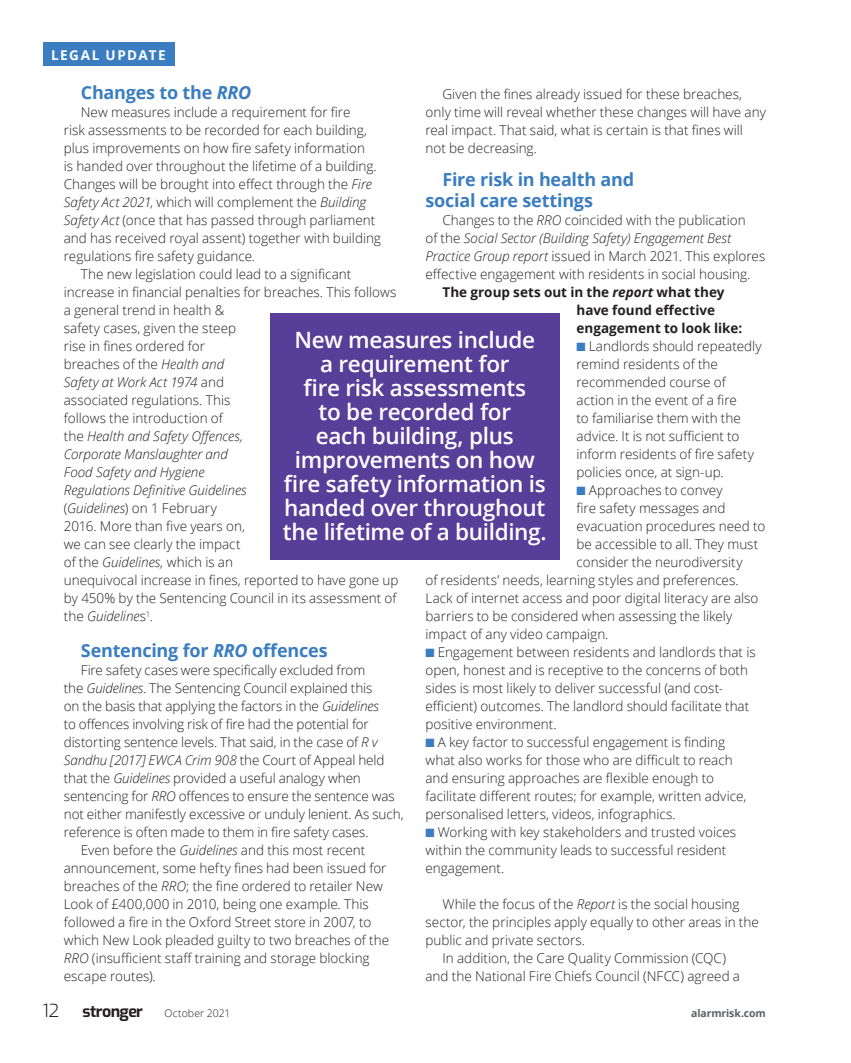
<style>
.page{position:relative;width:851px;height:1063px;background:#fff}
.page>*{position:absolute;margin:0;border:0;box-sizing:border-box;transform-origin:0 0}
.serif_quote{font:600 22.5px/24px "Open Sans";letter-spacing:-.015em;color:#fff;text-align:center}
.box_body{font:700 18px/21px "Open Sans";letter-spacing:-.015em;color:#3a7dc0}
.t1{font:300 18px "Exo";color:#231f20}
.t2{font:700 15.9px "Exo";letter-spacing:-.035em;color:#231f20}
.t3{font:300 13.5px/18px "Open Sans";color:#231f20}
.t4{font:700 13.5px/18px "Open Sans";color:#231f20}
.t5{font:700 13.5px "Open Sans";letter-spacing:.11em;color:#fff}
.t6{font:700 10.5px "Open Sans";letter-spacing:-.01em;color:#5b6066}
.t7{font:300 10.5px "Open Sans";letter-spacing:.01em;color:#231f20}
.s1{font-style:italic}
.s2{color:#3a7dc0}
</style>
<div class="page">
<div style="left:270px;top:314px;width:289px;height:246px;background:#573e99"></div>
<div style="left:43px;top:43px;width:131px;height:23px;background:#3a7dc0"></div>
<p class="t5" style="left:51px;top:45px;width:116px">LEGAL UPDATE</p>
<p class="box_body" style="left:81px;top:82px;width:172px">Changes to the <span class="s1">RRO</span></p>
<p class="t3" style="left:64px;top:103px;width:319px;text-indent:17px">New measures include a requirement for fire<br>risk assessments to be recorded for each building, plus improvements on how fire safety information<br>is handed over throughout the lifetime of a building.<br>Changes will be brought into effect through the <span class="s1">Fire Safety Act 2021</span>, which will complement the <span class="s1">Building Safety Act</span> (once that has passed through parliament and has received royal assent) together with building regulations fire safety guidance.</p>
<p class="t3" style="left:64px;top:265px;width:336px;text-indent:17px">The new legislation could lead to a significant increase in financial penalties for breaches. This follows a general trend in health &amp;<br>safety cases, given the steep<br>rise in fines ordered for<br>breaches of the <span class="s1">Health and<br>Safety at Work Act 1974</span> and<br>associated regulations. This<br>follows the introduction of<br>the <span class="s1">Health and Safety Offences,<br>Corporate Manslaughter and<br>Food Safety and Hygiene<br>Regulations Definitive Guidelines<br></span>(<span class="s1">Guidelines</span>) on 1 February<br>2016. More than five years on,<br>we can see clearly the impact<br>of the <span class="s1">Guidelines,</span> which is an<br>unequivocal increase in fines, reported to have gone up by 450% by the Sentencing Council in its assessment of the <span class="s1">Guideline</span>s<sup>1</sup>.</p>
<p class="box_body" style="left:81px;top:640px;width:248px">Sentencing for <span class="s1">RRO</span> offences</p>
<p class="t3" style="left:64px;top:661px;width:341px;text-indent:17px">Fire safety cases were specifically excluded from<br>the <span class="s1">Guidelines</span>. The Sentencing Council explained this<br>on the basis that applying the factors in the <span class="s1">Guidelines<br></span>to offences involving risk of fire had the potential for distorting sentence levels. That said, in the case of <span class="s1">R v Sandhu [2017] EWCA Crim 908</span> the Court of Appeal held that the <span class="s1">Guidelines</span> provided a useful analogy when sentencing for <span class="s1">RRO</span> offences to ensure the sentence was not either manifestly excessive or unduly lenient. As such, reference is often made to them in fire safety cases.</p>
<p class="t3" style="left:64px;top:841px;width:327px;text-indent:17px">Even before the <span class="s1">Guidelines</span> and this most recent announcement, some hefty fines had been issued for breaches of the <span class="s1">RRO</span>; the fine ordered to retailer New Look of £400,000 in 2010, being one example. This followed a fire in the Oxford Street store in 2007, to which New Look pleaded guilty to two breaches of the <span class="s1">RRO</span> (insufficient staff training and storage blocking escape routes).</p>
<p class="t3" style="left:425px;top:85px;width:342px;text-indent:17px">Given the fines already issued for these breaches, only time will reveal whether these changes will have any real impact. That said, what is certain is that fines will not be decreasing.</p>
<p class="box_body" style="left:425px;top:169px;width:210px;text-indent:17px">Fire risk in health and social care settings</p>
<p class="t3" style="left:425px;top:211px;width:341px;text-indent:17px">Changes to the <span class="s1">RRO</span> coincided with the publication<br>of the <span class="s1">Social Sector (Building Safety) Engagement Best Practice Group report</span> issued in March 2021. This explores effective engagement with residents in social housing.</p>
<p class="t4" style="left:576px;top:283px;width:167px;text-indent:-134px">The group sets out in the <span class="s1">report</span> what they have found effective engagement to look like:</p>
<p class="t3" style="left:576px;top:337px;width:187px"><span class="s2">■</span> Landlords should repeatedly remind residents of the recommended course of action in the event of a fire<br>to familiarise them with the advice. It is not sufficient to inform residents of fire safety policies once, at sign-up.</p>
<p class="t3" style="left:576px;top:481px;width:147px"><span class="s2">■</span> Approaches to convey</p>
<p class="t3" style="left:576px;top:499px;width:150px">fire safety messages and</p>
<p class="t3" style="left:576px;top:517px;width:190px">evacuation procedures need to</p>
<p class="t3" style="left:576px;top:535px;width:183px">be accessible to all. They must</p>
<p class="t3" style="left:576px;top:553px;width:167px">consider the neurodiversity</p>
<p class="t3" style="left:425px;top:571px;width:315px">of residents’ needs, learning styles and preferences.</p>
<p class="t3" style="left:425px;top:589px;width:334px">Lack of internet access and poor digital literacy are also</p>
<p class="t3" style="left:425px;top:607px;width:308px">barriers to be considered when assessing the likely</p>
<p class="t3" style="left:425px;top:625px;width:184px">impact of any video campaign.</p>
<p class="t3" style="left:425px;top:643px;width:331px"><span class="s2">■</span> Engagement between residents and landlords that is open, honest and is receptive to the concerns of both sides is most likely to deliver successful (and cost&shy;efficient) outcomes. The landlord should facilitate that positive environment.</p>
<p class="t3" style="left:425px;top:733px;width:322px"><span class="s2">■</span> A key factor to successful engagement is finding what also works for those who are difficult to reach and ensuring approaches are flexible enough to facilitate different routes; for example, written advice, personalised letters, videos, infographics.</p>
<p class="t3" style="left:425px;top:823px;width:312px"><span class="s2">■</span> Working with key stakeholders and trusted voices within the community leads to successful resident engagement.</p>
<p class="t3" style="left:425px;top:895px;width:335px;text-indent:17px">While the focus of the <span class="s1">Report</span> is the social housing sector, the principles apply equally to other areas in the public and private sectors.</p>
<p class="t3" style="left:425px;top:949px;width:316px;text-align:center">In addition, the Care Quality Commission (CQC)<br>and the National Fire Chiefs Council (NFCC) agreed a</p>
<p class="serif_quote" style="left:283px;top:327px;width:265px">New measures include<br>a requirement for<br>fire risk assessments<br>to be recorded for<br>each building, plus improvements on how fire safety information is handed over throughout the lifetime of a building.</p>
<h2 class="t1" style="left:43px;top:997px;width:18px">12</h2>
<p class="t2" style="left:82px;top:999px;width:62px">stronger</p>
<p class="t7" style="left:164px;top:1006px;width:67px">October 2021</p>
<p class="t6" style="left:691px;top:1006px;width:76px">alarmrisk.com</p>
</div>
